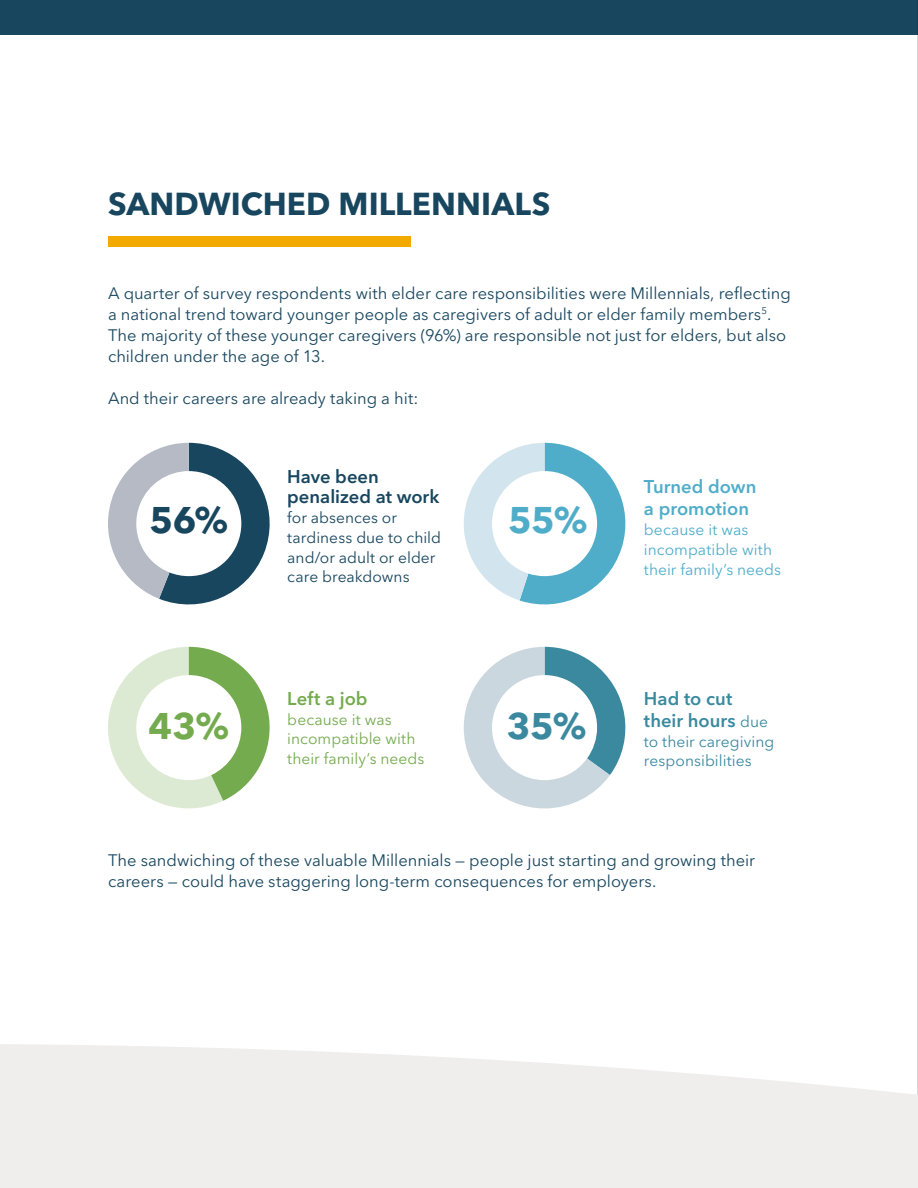
<style>
.page{position:relative;width:918px;height:1188px;background:#fff}
.page>*{position:absolute;margin:0;border:0;box-sizing:border-box;transform-origin:0 0}
.body_copy_brief{font:700 36.75px "Avenir Next LT Pro";color:#18465e}
.body_copy_brief-2{font:700 36.75px "Avenir Next LT Pro";color:#50adc9}
.body_copy_brief-3{font:700 36.75px "Avenir Next LT Pro";color:#74ab4f}
.body_copy_brief-4{font:700 36.75px "Avenir Next LT Pro";color:#3a899f}
.body_copy_brief-5{font:700 31.5px "Avenir Next LT Pro";letter-spacing:.005em;color:#18465e}
.body_copy_brief-6{font:600 18.45px/19.8px "Avenir Next LT Pro";color:#18465e}
.body_copy_brief-7{font:600 18.45px/22px "Avenir Next LT Pro";color:#3a899f}
.body_copy_brief-8{font:600 18.45px/22px "Avenir Next LT Pro";color:#50adc9}
.body_copy_brief-9{font:600 18.45px "Avenir Next LT Pro";letter-spacing:.01em;color:#74ab4f}
.body_copy_brief-10{font:16.5px/21px "Avenir Next LT Pro";color:#18465e}
.body_copy_brief-11{font:15.6px/19.8px "Avenir Next LT Pro";color:#18465e}
.body_copy_brief-12{font:15.6px/19.8px "Avenir Next LT Pro";letter-spacing:.005em;color:#50adc9}
.body_copy_brief-13{font:15.6px/19.8px "Avenir Next LT Pro";letter-spacing:.005em;color:#74ab4f}
.body_copy_brief-14{font:15.6px/19.8px "Avenir Next LT Pro";letter-spacing:.005em;color:#3a899f}
.s1{color:#17475f}
.s2{font-weight:400;font-size:15.6px}
</style>
<div class="page">
<div style="left:0;top:0;width:918px;height:35px;background:#18465e"></div>
<hr style="left:917px;top:0;width:1px;height:1188px;background:#231f20">
<svg style="left:108px;top:443px;width:162px;height:162px"></svg>
<svg style="left:464px;top:443px;width:162px;height:162px"></svg>
<svg style="left:108px;top:647px;width:162px;height:161px"></svg>
<svg style="left:464px;top:647px;width:162px;height:161px"></svg>
<div style="left:108px;top:236px;width:302px;height:11px;background:#f2a900"></div>
<svg style="left:0;top:1019px;width:918px;height:169px;fill:#efeeed"></svg>
<p class="body_copy_brief-5" style="left:108px;top:184px;width:444px">SANDWICHED MILLENNIALS</p>
<p class="body_copy_brief-10" style="left:108px;top:282px;width:685px">A quarter of survey respondents with elder care responsibilities were Millennials, reflecting a national trend toward younger people as caregivers of adult or elder family members<sup>5</sup>.<br>The majority of these younger caregivers (96%) are responsible not just for elders, but also children under the age of 13.</p>
<p class="body_copy_brief-10" style="left:108px;top:387px;width:312px">And their careers are already taking a hit<span class="s1">:</span></p>
<p class="body_copy_brief" style="left:150px;top:498px;width:80px">56%</p>
<p class="body_copy_brief-6" style="left:287px;top:467px;width:154px">Have been penalized at work</p>
<p class="body_copy_brief-11" style="left:287px;top:508px;width:155px">for absences or tardiness due to child and/or adult or elder care breakdowns</p>
<p class="body_copy_brief-2" style="left:508px;top:498px;width:81px">55%</p>
<p class="body_copy_brief-9" style="left:287px;top:687px;width:82px">Left a job</p>
<p class="body_copy_brief-13" style="left:287px;top:709px;width:139px">because it was incompatible with their family’s needs</p>
<p class="body_copy_brief-3" style="left:149px;top:704px;width:82px">43%</p>
<p class="body_copy_brief-4" style="left:507px;top:704px;width:81px">35%</p>
<p class="body_copy_brief-8" style="left:644px;top:476px;width:114px">Turned down a promotion</p>
<p class="body_copy_brief-12" style="left:644px;top:520px;width:139px">because it was incompatible with their family’s needs</p>
<p class="body_copy_brief-7" style="left:644px;top:687px;width:126px">Had to cut their hours <span class="s2">due</span></p>
<p class="body_copy_brief-14" style="left:644px;top:731px;width:132px">to their caregiving responsibilities</p>
<p class="body_copy_brief-10" style="left:108px;top:849px;width:649px">The sandwiching of these valuable Millennials — people just starting and growing their careers — could have staggering long-term consequences for employers.</p>
</div>
